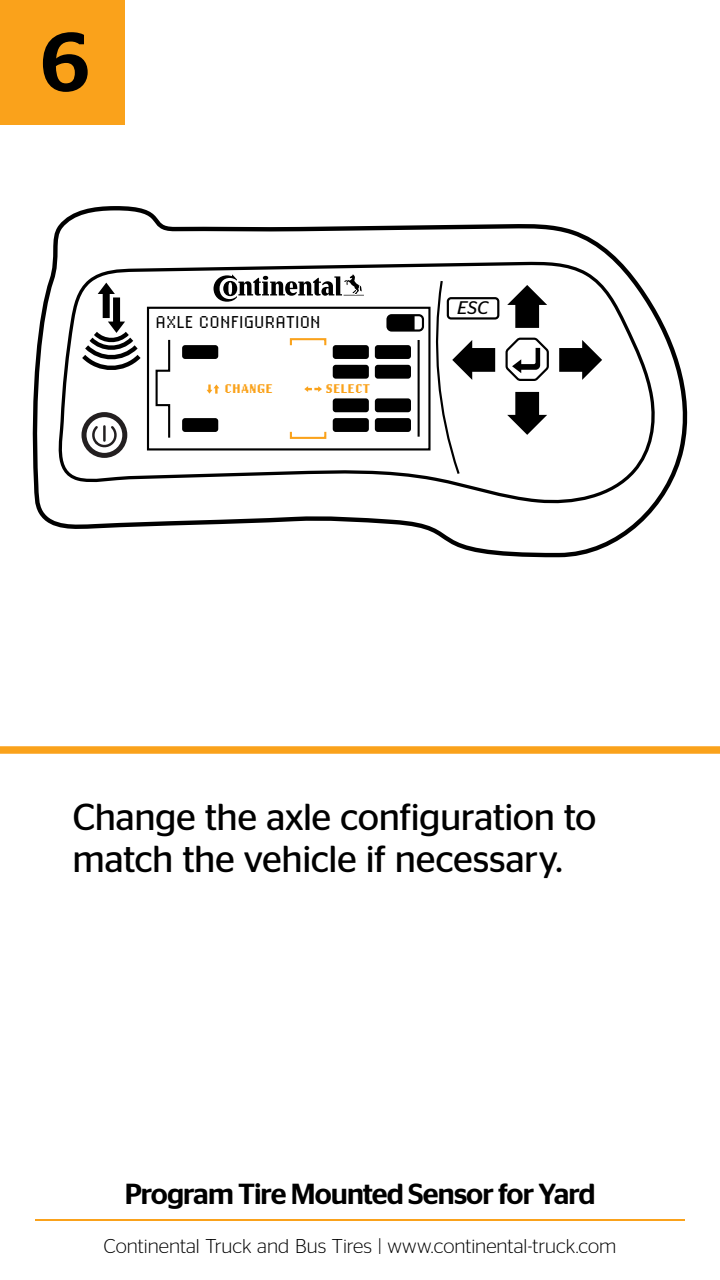
<style>
.page{position:relative;width:720px;height:1280px;background:#fff}
.page>*{position:absolute;margin:0;border:0;box-sizing:border-box;transform-origin:0 0}
.t1{font:500 83.35px "Continental Stag Sans";color:#000}
.t2{font:37.5px/42.5px "Continental Stag Sans";letter-spacing:-.015em;color:#000}
.t3{font:500 29px "Continental Stag Sans";letter-spacing:-.035em;color:#000}
.t4{font:300 20px "Continental Stag Sans";color:#000}
.t5{font:italic 18.25px "Continental Stag Sans";color:#000}
.t6{font:17.8px "Lo Res 12 OT";letter-spacing:.01em;color:#000}
.t7{font:700 13.05px "Lo Res 12 OT";letter-spacing:-.005em;color:#faa21b}
</style>
<div class="page">
<div style="left:0;top:0;width:125px;height:125px;background:#faa21b"></div>
<hr style="left:35px;top:1219px;width:650px;height:2px;background:#faa21b">
<svg style="left:32px;top:206px;width:656px;height:352px"></svg>
<svg style="left:49px;top:260px;width:610px;height:244px"></svg>
<div style="left:447px;top:297px;width:52px;height:23px;border:2px solid #000;border-radius:3px"></div>
<svg style="left:507px;top:285px;width:40px;height:43px"></svg>
<svg style="left:507px;top:392px;width:40px;height:43px"></svg>
<svg style="left:432px;top:279px;width:63px;height:197px"></svg>
<svg style="left:559px;top:340px;width:43px;height:40px"></svg>
<svg style="left:504px;top:336px;width:46px;height:47px"></svg>
<svg style="left:214px;top:274px;width:150px;height:28px"></svg>
<svg style="left:77px;top:283px;width:68px;height:89px"></svg>
<div style="left:82px;top:412px;width:45px;height:46px;border:5px solid #231f20;border-radius:50%"></div>
<svg style="left:92px;top:424px;width:25px;height:27px"></svg>
<svg style="left:155px;top:338px;width:16px;height:102px"></svg>
<div style="left:290px;top:338px;width:36px;height:8px;border:2px solid #faa21b"></div>
<div style="left:290px;top:431px;width:36px;height:8px;border:2px solid #faa21b"></div>
<div style="left:182px;top:418px;width:36px;height:14px;background:#000;border-radius:3px"></div>
<div style="left:182px;top:345px;width:36px;height:14px;background:#000;border-radius:3px"></div>
<div style="left:333px;top:345px;width:36px;height:14px;background:#000;border-radius:3px"></div>
<div style="left:333px;top:365px;width:36px;height:14px;background:#000;border-radius:3px"></div>
<div style="left:375px;top:345px;width:36px;height:14px;background:#000;border-radius:3px"></div>
<div style="left:375px;top:365px;width:36px;height:14px;background:#000;border-radius:3px"></div>
<div style="left:333px;top:398px;width:36px;height:14px;background:#000;border-radius:3px"></div>
<div style="left:333px;top:418px;width:36px;height:14px;background:#000;border-radius:3px"></div>
<div style="left:375px;top:398px;width:36px;height:14px;background:#000;border-radius:3px"></div>
<div style="left:375px;top:418px;width:36px;height:14px;background:#000;border-radius:3px"></div>
<svg style="left:304px;top:386px;width:18px;height:6px"></svg>
<svg style="left:207px;top:384px;width:12px;height:10px"></svg>
<div style="left:386px;top:314px;width:38px;height:18px;border:2px solid #000;border-radius:4px"></div>
<svg style="left:388px;top:315px;width:27px;height:16px"></svg>
<hr style="left:418px;top:340px;width:2px;height:97px;background:#000">
<div style="left:147px;top:307px;width:284px;height:144px;border:2px solid #000"></div>
<div style="left:0;top:746px;width:720px;height:8px;background:#faa21b"></div>
<h1 class="t1" style="left:40px;top:14px;width:52px">6</h1>
<p class="t6" style="left:155px;top:310px;width:167px">AXLE CONFIGURATION</p>
<p class="t7" style="left:225px;top:380px;width:50px">CHANGE</p>
<p class="t7" style="left:326px;top:380px;width:46px">SELECT</p>
<p class="t5" style="left:457px;top:298px;width:33px">ESC</p>
<p class="t2" style="left:72px;top:795px;width:526px">Change the axle configuration to match the vehicle if necessary.</p>
<p class="t3" style="left:125px;top:1177px;width:472px">Program Tire Mounted Sensor for Yard</p>
<p class="t4" style="left:103px;top:1235px;width:514px">Continental Truck and Bus Tires | www.continental-truck.com</p>
</div>
